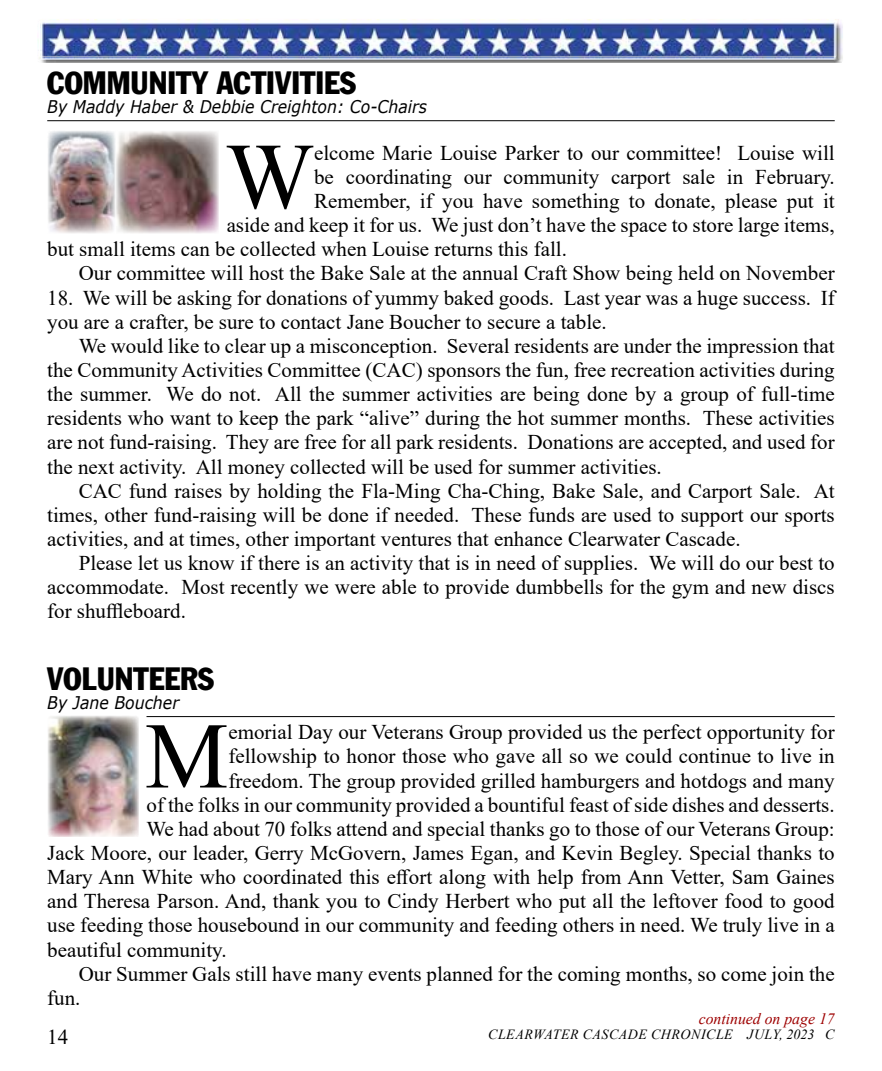
<style>
.page{position:relative;width:882px;height:1071px;background:#fff}
.page>*{position:absolute;margin:0;border:0;box-sizing:border-box;transform-origin:0 0}
.t1{font:93.98px "Times New Roman";color:#000}
.t2{font:31.5px "Franklin Gothic Condensed";color:#000}
.t3{font:21px/24.2px "Times New Roman";color:#000;text-align:justify}
.t4{font:italic 17.5px "Verdana";color:#000;scale:.9 1}
.t5{font:italic 15.75px "Times New Roman";color:#9e0000}
.t6{font:italic 14px "Times New Roman";letter-spacing:.035em;color:#000}
</style>
<div class="page">
<img style="left:38px;top:19px;width:805px;height:44px">
<img style="left:48px;top:716px;width:91px;height:121px">
<hr style="left:47px;top:120px;width:788px;height:1px;background:#000">
<img style="left:48px;top:131px;width:171px;height:102px">
<hr style="left:147px;top:716px;width:688px;height:1px;background:#000">
<h2 class="t2" style="left:47px;top:64px;width:310px">COMMUNITY ACTIVITIES</h2>
<p class="t4" style="left:47px;top:95px;width:424px">By Maddy Haber &amp; Debbie Creighton: Co-Chairs</p>
<h1 class="t1" style="left:225px;top:110px;width:90px">W</h1>
<p class="t3" style="left:314px;top:140px;width:522px">elcome Marie Louise Parker to our committee! Louise will</p>
<p class="t3" style="left:314px;top:164px;width:522px">be coordinating our community carport sale in February.</p>
<p class="t3" style="left:314px;top:188px;width:522px">Remember, if you have something to donate, please put it</p>
<p class="t3" style="left:227px;top:212px;width:610px">aside and keep it for us. We just don’t have the space to store large items,</p>
<p class="t3" style="left:47px;top:236px;width:521px">but small items can be collected when Louise returns this fall.</p>
<p class="t3" style="left:79px;top:261px;width:758px">Our committee will host the Bake Sale at the annual Craft Show being held on November</p>
<p class="t3" style="left:47px;top:285px;width:789px">18. We will be asking for donations of yummy baked goods. Last year was a huge success. If you are a crafter, be sure to contact Jane Boucher to secure a table.</p>
<p class="t3" style="left:47px;top:333px;width:789px;text-indent:32px">We would like to clear up a misconception. Several residents are under the impression that the Community Activities Committee (CAC) sponsors the fun, free recreation activities during the summer. We do not. All the summer activities are being done by a group of full-time residents who want to keep the park “alive” during the hot summer months. These activities are not fund-raising. They are free for all park residents. Donations are accepted, and used for the next activity. All money collected will be used for summer activities.</p>
<p class="t3" style="left:47px;top:478px;width:789px;text-indent:32px">CAC fund raises by holding the Fla-Ming Cha-Ching, Bake Sale, and Carport Sale. At times, other fund-raising will be done if needed. These funds are used to support our sports activities, and at times, other important ventures that enhance Clearwater Cascade.</p>
<p class="t3" style="left:47px;top:550px;width:789px;text-indent:32px">Please let us know if there is an activity that is in need of supplies. We will do our best to accommodate. Most recently we were able to provide dumbbells for the gym and new discs for shuffleboard.</p>
<h2 class="t2" style="left:47px;top:660px;width:168px">VOLUNTEERS</h2>
<p class="t4" style="left:47px;top:691px;width:148px">By Jane Boucher</p>
<h1 class="t1" style="left:145px;top:690px;width:85px">M</h1>
<p class="t3" style="left:228px;top:719px;width:608px">emorial Day our Veterans Group provided us the perfect opportunity for</p>
<p class="t3" style="left:228px;top:744px;width:608px">fellowship to honor those who gave all so we could continue to live in</p>
<p class="t3" style="left:228px;top:768px;width:608px">freedom. The group provided grilled hamburgers and hotdogs and many</p>
<p class="t3" style="left:147px;top:792px;width:690px">of the folks in our community provided a bountiful feast of side dishes and desserts.</p>
<p class="t3" style="left:147px;top:816px;width:690px">We had about 70 folks attend and special thanks go to those of our Veterans Group:</p>
<p class="t3" style="left:47px;top:840px;width:789px">Jack Moore, our leader, Gerry McGovern, James Egan, and Kevin Begley. Special thanks to</p>
<p class="t3" style="left:47px;top:864px;width:789px">Mary Ann White who coordinated this effort along with help from Ann Vetter, Sam Gaines</p>
<p class="t3" style="left:47px;top:888px;width:789px">and Theresa Parson. And, thank you to Cindy Herbert who put all the leftover food to good</p>
<p class="t3" style="left:47px;top:913px;width:789px">use feeding those housebound in our community and feeding others in need. We truly live in a</p>
<p class="t3" style="left:47px;top:937px;width:181px">beautiful community.</p>
<p class="t3" style="left:79px;top:961px;width:758px">Our Summer Gals still have many events planned for the coming months, so come join the</p>
<p class="t3" style="left:47px;top:985px;width:35px">fun.</p>
<p class="t5" style="left:699px;top:1008px;width:138px">continued on page 17</p>
<p class="t3" style="left:47px;top:1024px;width:22px">14</p>
<p class="t6" style="left:488px;top:1024px;width:348px">CLEARWATER CASCADE CHRONICLE JULY, 2023 C</p>
</div>
